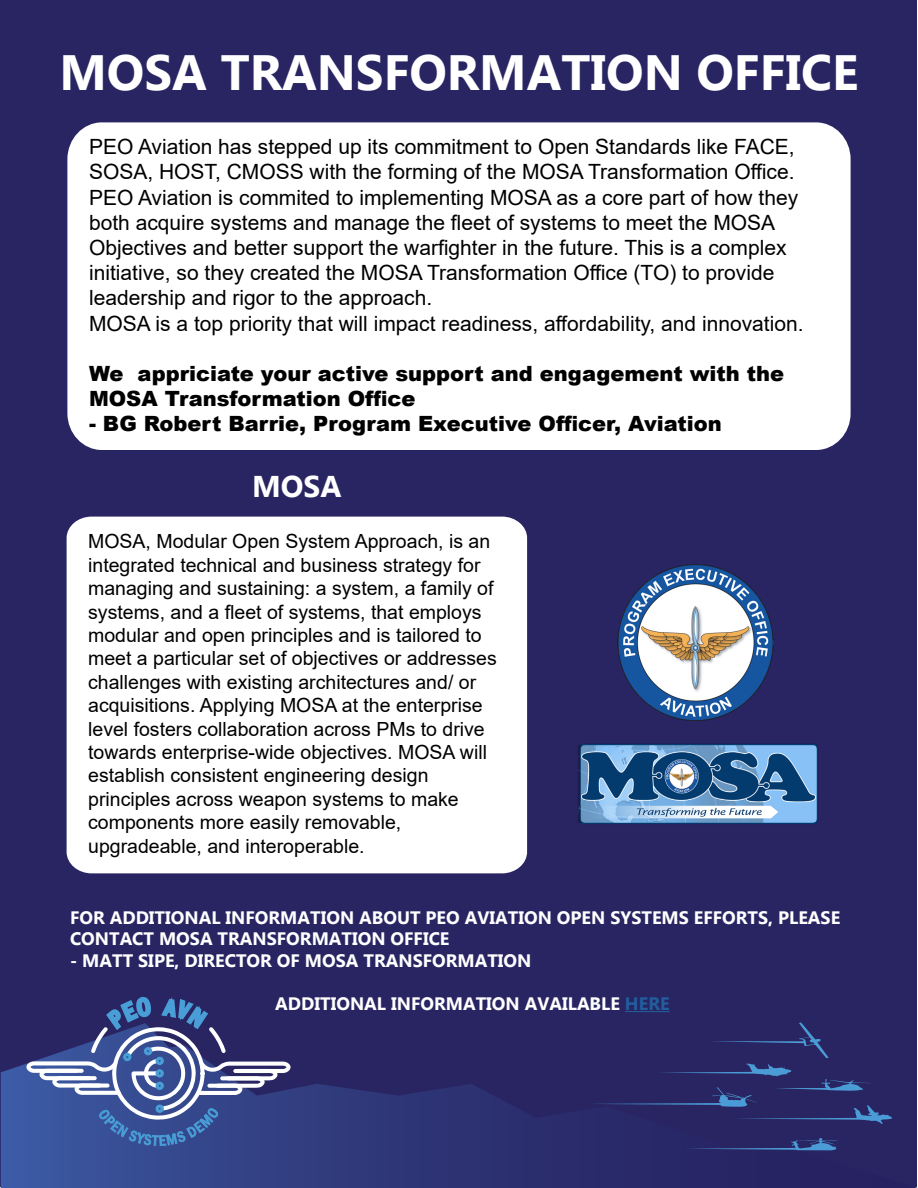
<style>
.page{position:relative;width:918px;height:1188px;background:#fff}
.page>*{position:absolute;margin:0;border:0;box-sizing:border-box;transform-origin:0 0}
.t1{font:700 49.5px "Gadugi";color:#fff}
.t2{font:700 30px "Gadugi";color:#fff}
.t3{font:21px/25.2px "Arial";color:#000}
.t4{font:900 21px/25.2px "Arial";color:#000}
.t5{font:19.5px/23.4px "Arial";color:#000}
.t6{font:700 18px/21.6px "Gadugi";color:#fff}
.s1{color:#215e9e}
</style>
<div class="page">
<div style="left:1px;top:1px;width:916px;height:1186px;background:#292562"></div>
<svg style="left:1px;top:1064px;width:916px;height:124px"></svg>
<svg style="left:685px;top:1138px;width:153px;height:12px"></svg>
<svg style="left:590px;top:1022px;width:302px;height:102px"></svg>
<svg style="left:26px;top:996px;width:265px;height:150px"></svg>
<div style="left:67px;top:122px;width:784px;height:328px;background:#fff;border-radius:36px"></div>
<div style="left:67px;top:517px;width:460px;height:356px;background:#fff"></div>
<img style="left:617px;top:564px;width:157px;height:157px">
<img style="left:578px;top:744px;width:240px;height:80px">
<hr style="left:625px;top:1011px;width:45px;height:1px;background:#215e9e">
<h1 class="t1" style="left:60px;top:43px;width:800px">MOSA TRANSFORMATION OFFICE</h1>
<p class="t3" style="left:89px;top:134px;width:716px">PEO Aviation has stepped up its commitment to Open Standards like FACE, SOSA, HOST, CMOSS with the forming of the MOSA Transformation Office.<br>PEO Aviation is commited to implementing MOSA as a core part of how they both acquire systems and manage the fleet of systems to meet the MOSA Objectives and better support the warfighter in the future. This is a complex initiative, so they created the MOSA Transformation Office (TO) to provide leadership and rigor to the approach.<br>MOSA is a top priority that will impact readiness, affordability, and innovation.</p>
<p class="t4" style="left:89px;top:360px;width:697px">We appriciate your active support and engagement with the<br>MOSA Transformation Office</p>
<p class="t4" style="left:89px;top:411px;width:634px">- BG Robert Barrie, Program Executive Officer, Aviation</p>
<h2 class="t2" style="left:252px;top:468px;width:91px">MOSA</h2>
<p class="t5" style="left:88px;top:530px;width:410px">MOSA, Modular Open System Approach, is an integrated technical and business strategy for managing and sustaining: a system, a family of systems, and a fleet of systems, that employs modular and open principles and is tailored to meet a particular set of objectives or addresses challenges with existing architectures and/ or acquisitions. Applying MOSA at the enterprise level fosters collaboration across PMs to drive towards enterprise-wide objectives. MOSA will establish consistent engineering design principles across weapon systems to make components more easily removable, upgradeable, and interoperable.</p>
<p class="t6" style="left:70px;top:907px;width:772px">FOR ADDITIONAL INFORMATION ABOUT PEO AVIATION OPEN SYSTEMS EFFORTS, PLEASE<br>CONTACT MOSA TRANSFORMATION OFFICE</p>
<p class="t6" style="left:70px;top:950px;width:463px">- MATT SIPE, DIRECTOR OF MOSA TRANSFORMATION</p>
<p class="t6" style="left:275px;top:993px;width:396px">ADDITIONAL INFORMATION AVAILABLE <span class="s1">HERE</span></p>
</div>
